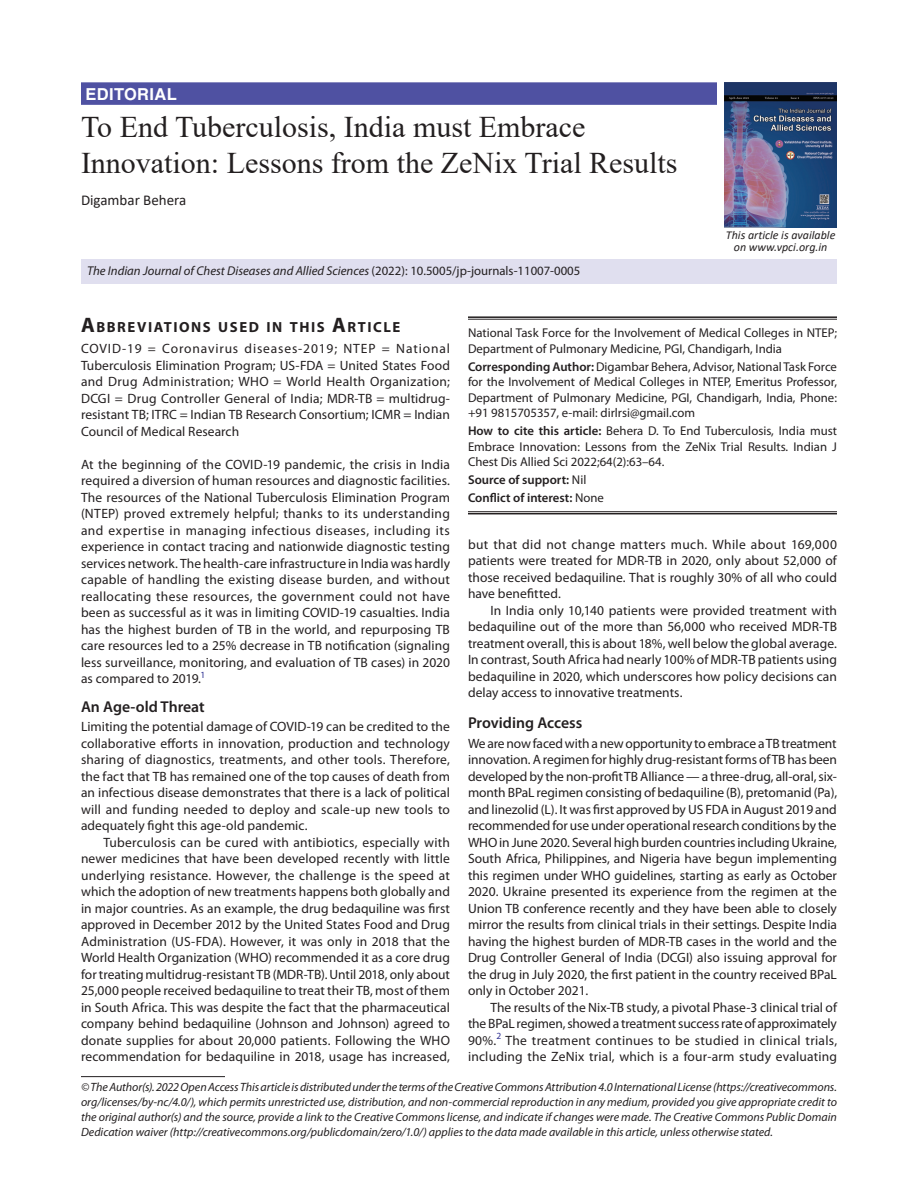
<style>
.page{position:relative;width:918px;height:1188px;background:#fff}
.page>*{position:absolute;margin:0;border:0;box-sizing:border-box;transform-origin:0 0}
.t1{font:30px/36px "Times New Roman";color:#231f20}
.ArticleType{font:700 16.5px "Helvetica LT Std";letter-spacing:.025em;color:#fff}
.Head-2{font:600 15.75px "Myriad Pro";color:#231f20}
.AuthorName{font:15px "Calibri";color:#231f20}
.t2{font:700 14.7px "Myriad Pro";letter-spacing:.105em;color:#231f20}
.Para-NoIndent{font:13.5px/16.5px "Myriad Pro";letter-spacing:.005em;color:#231f20;text-align:justify}
.Para-Indent{font:13.5px/16.5px "Myriad Pro";letter-spacing:.01em;color:#231f20;text-align:justify}
.Corresponding_Author{font:12.75px/15.3px "Myriad Pro";color:#231f20;text-align:justify}
.How_to_Cite{font:12.75px/15.3px "Myriad Pro";color:#231f20;text-align:justify}
.Affiliation-first{font:12.75px/15.3px "Myriad Pro";color:#231f20}
.JT_DOI{font:italic 12.75px "Myriad Pro";color:#231f20}
.COI{font:600 12.75px "Myriad Pro";color:#231f20}
.Source{font:600 12.75px "Myriad Pro";color:#231f20}
.FootNote{font:italic 12px/15px "Myriad Pro";color:#231f20;text-align:justify}
.t3{font:italic 12px/12px "Calibri";color:#231f20;text-align:center}
.s1{font-style:normal}
.s2{font-size:21px}
.s3{font-weight:600}
.s4{font-weight:400}
</style>
<div class="page">
<img style="left:725px;top:82px;width:112px;height:145px">
<hr style="left:81px;top:1076px;width:144px;height:1px;background:#231f20">
<div style="left:81px;top:82px;width:636px;height:23px;background:#4f51a2"></div>
<div style="left:81px;top:260px;width:756px;height:24px;background:#e0dfef"></div>
<hr style="left:468px;top:316px;width:369px;height:2px;background:#231f20">
<hr style="left:468px;top:319px;width:369px;height:1px;background:#231f20">
<hr style="left:468px;top:511px;width:369px;height:1px;background:#231f20">
<hr style="left:468px;top:513px;width:369px;height:1px;background:#231f20">
<p class="ArticleType" style="left:86px;top:84px;width:93px">EDITORIAL</p>
<p class="t1" style="left:81px;top:108px;width:598px">To End Tuberculosis, India must Embrace<br>Innovation: Lessons from the ZeNix Trial Results</p>
<p class="AuthorName" style="left:81px;top:189px;width:107px">Digambar Behera</p>
<p class="JT_DOI" style="left:87px;top:263px;width:495px">The Indian Journal of Chest Diseases and Allied Sciences <span class="s1">(2022): 10.5005/jp-journals-11007-0005</span></p>
<p class="t3" style="left:726px;top:228px;width:111px">This article is available on www.vpci.org.in</p>
<h1 class="t2" style="left:81px;top:318px;width:321px"><span class="s2">A</span>BBREVIATIONS USED IN THIS <span class="s2">A</span>RTICLE</h1>
<p class="Para-NoIndent" style="left:81px;top:340px;width:371px">COVID-19 = Coronavirus diseases-2019; NTEP = National Tuberculosis Elimination Program; US-FDA = United States Food and Drug Administration; WHO = World Health Organization; DCGI = Drug Controller General of India; MDR-TB = multidrug&shy;resistant TB; ITRC = Indian TB Research Consortium; ICMR = Indian Council of Medical Research</p>
<p class="Para-NoIndent" style="left:81px;top:456px;width:371px">At the beginning of the COVID-19 pandemic, the crisis in India required a diversion of human resources and diagnostic facilities.<br>The resources of the National Tuberculosis Elimination Program (NTEP) proved extremely helpful; thanks to its understanding and expertise in managing infectious diseases, including its experience in contact tracing and nationwide diagnostic testing services network. The health-care infrastructure in India was hardly capable of handling the existing disease burden, and without reallocating these resources, the government could not have been as successful as it was in limiting COVID-19 casualties. India has the highest burden of TB in the world, and repurposing TB care resources led to a 25% decrease in TB notification (signaling less surveillance, monitoring, and evaluation of TB cases) in 2020 as compared to 2019.<sup>1</sup></p>
<p class="Head-2" style="left:81px;top:696px;width:125px">An Age-old Threat</p>
<p class="Para-NoIndent" style="left:81px;top:718px;width:371px">Limiting the potential damage of COVID-19 can be credited to the collaborative efforts in innovation, production and technology sharing of diagnostics, treatments, and other tools. Therefore, the fact that TB has remained one of the top causes of death from an infectious disease demonstrates that there is a lack of political will and funding needed to deploy and scale-up new tools to adequately fight this age-old pandemic.</p>
<p class="Para-Indent" style="left:81px;top:834px;width:371px;text-indent:22px">Tuberculosis can be cured with antibiotics, especially with newer medicines that have been developed recently with little underlying resistance. However, the challenge is the speed at which the adoption of new treatments happens both globally and in major countries. As an example, the drug bedaquiline was first approved in December 2012 by the United States Food and Drug Administration (US-FDA). However, it was only in 2018 that the World Health Organization (WHO) recommended it as a core drug for treating multidrug-resistant TB (MDR-TB). Until 2018, only about 25,000 people received bedaquiline to treat their TB, most of them in South Africa. This was despite the fact that the pharmaceutical company behind bedaquiline (Johnson and Johnson) agreed to donate supplies for about 20,000 patients. Following the WHO recommendation for bedaquiline in 2018, usage has increased,</p>
<p class="Affiliation-first" style="left:468px;top:325px;width:371px">National Task Force for the Involvement of Medical Colleges in NTEP;<br>Department of Pulmonary Medicine, PGI, Chandigarh, India</p>
<p class="Corresponding_Author" style="left:468px;top:359px;width:371px"><span class="s3">Corresponding Author:</span> Digambar Behera, Advisor, National Task Force for the Involvement of Medical Colleges in NTEP, Emeritus Professor, Department of Pulmonary Medicine, PGI, Chandigarh, India, Phone: +91 9815705357, e-mail: dirlrsi@gmail.com</p>
<p class="How_to_Cite" style="left:468px;top:423px;width:371px"><span class="s3">How to cite this article:</span> Behera D. To End Tuberculosis, India must Embrace Innovation: Lessons from the ZeNix Trial Results. Indian J Chest Dis Allied Sci 2022;64(2):63–64.</p>
<p class="Source" style="left:468px;top:472px;width:120px">Source of support: <span class="s4">Nil</span></p>
<p class="COI" style="left:468px;top:490px;width:137px">Conflict of interest: <span class="s4">None</span></p>
<p class="Para-Indent" style="left:468px;top:536px;width:371px">but that did not change matters much. While about 169,000 patients were treated for MDR-TB in 2020, only about 52,000 of those received bedaquiline. That is roughly 30% of all who could have benefitted.</p>
<p class="Para-Indent" style="left:468px;top:602px;width:371px;text-indent:22px">In India only 10,140 patients were provided treatment with bedaquiline out of the more than 56,000 who received MDR-TB treatment overall, this is about 18%, well below the global average.<br>In contrast, South Africa had nearly 100% of MDR-TB patients using bedaquiline in 2020, which underscores how policy decisions can delay access to innovative treatments.</p>
<p class="Head-2" style="left:468px;top:713px;width:116px">Providing Access</p>
<p class="Para-NoIndent" style="left:468px;top:735px;width:371px">We are now faced with a new opportunity to embrace a TB treatment innovation. A regimen for highly drug-resistant forms of TB has been developed by the non-profit TB Alliance — a three-drug, all-oral, six&shy;month BPaL regimen consisting of bedaquiline (B), pretomanid (Pa), and linezolid (L). It was first approved by US FDA in August 2019 and recommended for use under operational research conditions by the WHO in June 2020. Several high burden countries including Ukraine, South Africa, Philippines, and Nigeria have begun implementing this regimen under WHO guidelines, starting as early as October 2020. Ukraine presented its experience from the regimen at the Union TB conference recently and they have been able to closely mirror the results from clinical trials in their settings. Despite India having the highest burden of MDR-TB cases in the world and the Drug Controller General of India (DCGI) also issuing approval for the drug in July 2020, the first patient in the country received BPaL only in October 2021.</p>
<p class="Para-Indent" style="left:468px;top:999px;width:371px;text-indent:22px">The results of the Nix-TB study, a pivotal Phase-3 clinical trial of the BPaL regimen, showed a treatment success rate of approximately 90%.<sup>2</sup> The treatment continues to be studied in clinical trials, including the ZeNix trial, which is a four-arm study evaluating</p>
<p class="FootNote" style="left:81px;top:1079px;width:758px">© The Author(s). 2022 Open Access This article is distributed under the terms of the Creative Commons Attribution 4.0 International License (https://creativecommons. org/licenses/by-nc/4.0/), which permits unrestricted use, distribution, and non-commercial reproduction in any medium, provided you give appropriate credit to the original author(s) and the source, provide a link to the Creative Commons license, and indicate if changes were made. The Creative Commons Public Domain Dedication waiver (http://creativecommons.org/publicdomain/zero/1.0/) applies to the data made available in this article, unless otherwise stated.</p>
</div>
